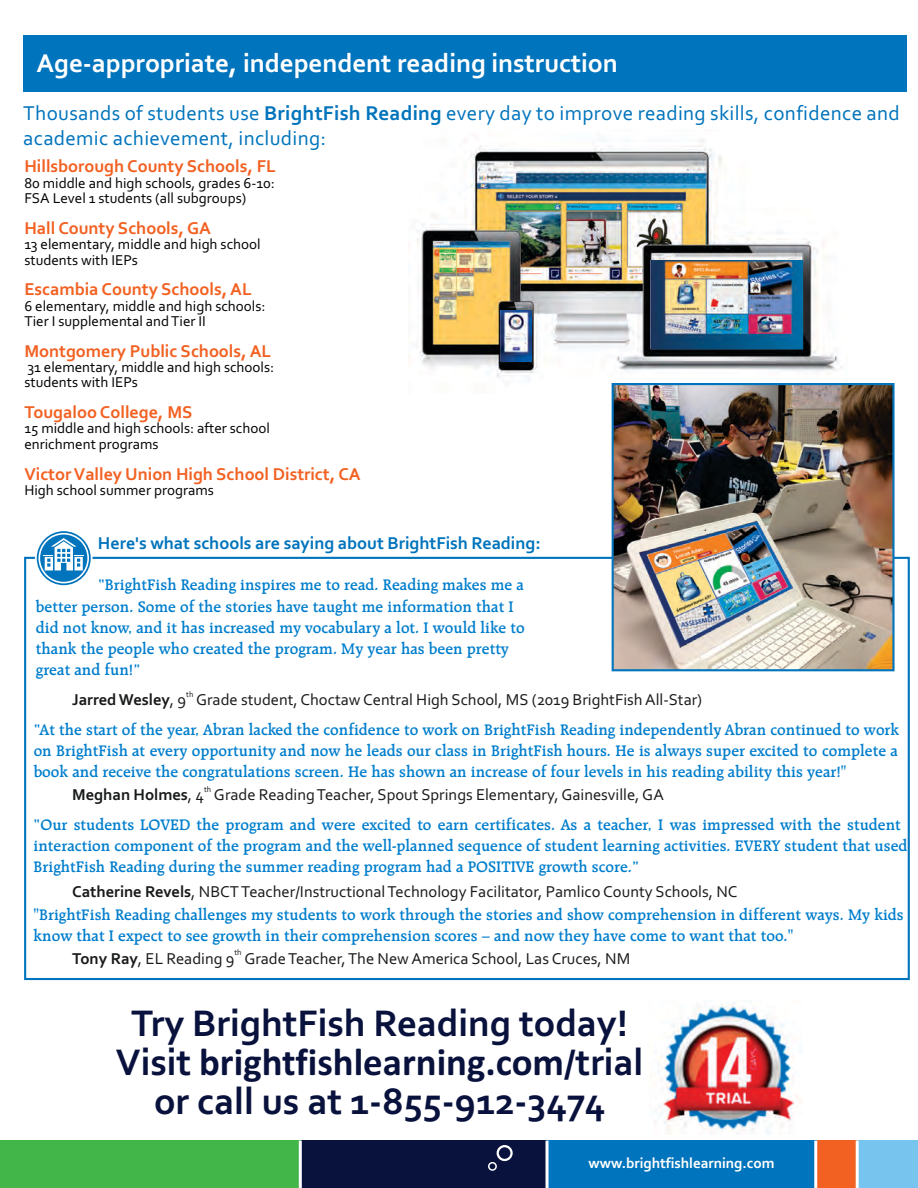
<style>
.page{position:relative;width:918px;height:1188px;background:#fff}
.page>*{position:absolute;margin:0;border:0;box-sizing:border-box;transform-origin:0 0}
.t1{font:700 38.85px "Corbel";color:#09123d}
.t2{font:700 38.85px "Calibri";color:#09123d}
.t3{font:700 27px "Corbel";color:#fff}
.t4{font:21px/25.7px "Corbel";letter-spacing:.015em;color:#0074bc}
.t5{font:700 18px "Corbel";color:#f26122}
.t6{font:700 18px "Corbel";color:#0074bc}
.t7{font:600 16.5px/21px "Raleigh BT";color:#007ecd}
.t8{font:16.5px "Corbel";color:#191a1a}
.t9{font:15px/15.3px "Corbel";color:#020304}
.t10{font:700 15px "Corbel";color:#fff}
.t11{font:8.25px "Corbel";color:#191a1a}
.s1{font-weight:700}
.s2{font-family:"Corbel"}
</style>
<div class="page">
<svg style="left:35px;top:529px;width:58px;height:58px"></svg>
<svg style="left:37px;top:531px;width:54px;height:54px"></svg>
<div style="left:24px;top:35px;width:883px;height:57px;background:#0074bc"></div>
<img style="left:408px;top:139px;width:434px;height:254px">
<img style="left:651px;top:261px;width:152px;height:88px">
<img style="left:500px;top:310px;width:31px;height:51px">
<svg style="left:39px;top:533px;width:50px;height:50px"></svg>
<div style="left:300px;top:1141px;width:247px;height:47px;background:#09123d"></div>
<div style="left:547px;top:1141px;width:270px;height:47px;background:#0074bc"></div>
<div style="left:817px;top:1141px;width:40px;height:47px;background:#f26122"></div>
<div style="left:0;top:1141px;width:300px;height:47px;background:#43b649"></div>
<div style="left:857px;top:1141px;width:61px;height:47px;background:#77c5ee"></div>
<hr style="left:299px;top:1141px;width:3px;height:47px;background:#fff">
<hr style="left:546px;top:1141px;width:3px;height:47px;background:#fff">
<hr style="left:814px;top:1141px;width:3px;height:47px;background:#fff">
<hr style="left:856px;top:1141px;width:3px;height:47px;background:#fff">
<div style="left:497px;top:1145px;width:16px;height:16px;border:2px solid #fff;border-radius:50%"></div>
<div style="left:488px;top:1162px;width:9px;height:9px;border:2px solid #fff;border-radius:50%"></div>
<img style="left:615px;top:386px;width:277px;height:282px">
<div style="left:612px;top:383px;width:283px;height:288px;border:2px solid #0074bc"></div>
<img style="left:655px;top:1002px;width:147px;height:132px">
<h2 class="t3" style="left:37px;top:52px;width:583px">Age-appropriate, independent reading instruction</h2>
<p class="t4" style="left:23px;top:102px;width:878px">Thousands of students use <span class="s1">BrightFish Reading</span> every day to improve reading skills, confidence and academic achievement, including:</p>
<p class="t5" style="left:24px;top:159px;width:253px">Hillsborough County Schools, FL</p>
<p class="t9" style="left:24px;top:176px;width:252px">80 middle and high schools, grades 6-10:<br>FSA Level 1 students (all subgroups)</p>
<p class="t9" style="left:24px;top:238px;width:238px">13 elementary, middle and high school students with IEPs</p>
<p class="t9" style="left:24px;top:299px;width:243px">6 elementary, middle and high schools:<br>Tier I supplemental and Tier II</p>
<p class="t9" style="left:24px;top:361px;width:251px">31 elementary, middle and high schools: students with IEPs</p>
<p class="t9" style="left:24px;top:422px;width:247px">15 middle and high schools: after school enrichment programs</p>
<p class="t9" style="left:24px;top:484px;width:191px">High school summer programs</p>
<p class="t5" style="left:24px;top:220px;width:188px">Hall County Schools, GA</p>
<p class="t5" style="left:24px;top:282px;width:229px">Escambia County Schools, AL</p>
<p class="t5" style="left:24px;top:343px;width:248px">Montgomery Public Schools, AL</p>
<p class="t5" style="left:24px;top:405px;width:170px">Tougaloo College, MS</p>
<p class="t5" style="left:24px;top:466px;width:338px">Victor Valley Union High School District, CA</p>
<p class="t6" style="left:98px;top:536px;width:444px">Here's what schools are saying about BrightFish Reading:</p>
<p class="t7" style="left:36px;top:576px;width:490px;text-indent:62px">“BrightFish Reading inspires me to read. Reading makes me a better person. Some of the stories have taught me information that I did not know, and it has increased my vocabulary a lot. I would like to thank the people who created the program. My year has been pretty great and fun!”</p>
<p class="t11" style="left:186px;top:691px;width:9px">th</p>
<p class="t8" style="left:72px;top:693px;width:632px"><span class="s1">Jarred Wesley</span>, 9 Grade student, Choctaw Central High School, MS (2019 BrightFish All-Star)</p>
<p class="t7" style="left:34px;top:721px;width:867px;text-align:justify">“At the start of the year, Abran lacked the confidence to work on BrightFish Reading independently. Abran continued to work on BrightFish at every opportunity and now he leads our class in BrightFish hours. He is always super excited to complete a book and receive the congratulations screen. He has shown an increase of four levels in his reading ability this year!"</p>
<p class="t11" style="left:204px;top:785px;width:9px">th</p>
<p class="t8" style="left:72px;top:787px;width:593px"><span class="s1">Meghan Holmes</span>, 4 Grade Reading Teacher, Spout Springs Elementary, Gainesville, GA</p>
<p class="t7" style="left:34px;top:815px;width:875px">“Our students LOVED the program and were excited to earn certificates. As a teacher, I was impressed with the student interaction component of the program and the well-planned sequence of student learning activities. EVERY student that used<br>BrightFish Reading during the summer reading program had a POSITIVE growth score.”</p>
<p class="t8" style="left:72px;top:885px;width:667px"><span class="s1">Catherine Revels</span>, NBCT Teacher/Instructional Technology Facilitator, Pamlico County Schools, NC</p>
<p class="t7" style="left:34px;top:906px;width:872px">"BrightFish Reading challenges my students to work through the stories and show comprehension in different ways. My kids know that I expect to see growth in their comprehension scores – and now they have come to want that too."</p>
<p class="t11" style="left:234px;top:949px;width:9px">th</p>
<p class="t8" style="left:72px;top:951px;width:560px"><span class="s1">Tony Ray</span>, EL Reading 9 Grade Teacher, The New America School, Las Cruces, NM</p>
<h1 class="t1" style="left:131px;top:1007px;width:499px">Try BrightFish Reading today!</h1>
<h1 class="t2" style="left:116px;top:1046px;width:529px"><span class="s2">Visit</span> brightfishlearning.com<span class="s2">/trial</span></h1>
<h1 class="t1" style="left:154px;top:1085px;width:453px">or call us at 1-855-912-3474</h1>
<p class="t10" style="left:589px;top:1157px;width:187px">www.brightf ishlearning.com</p>
</div>
